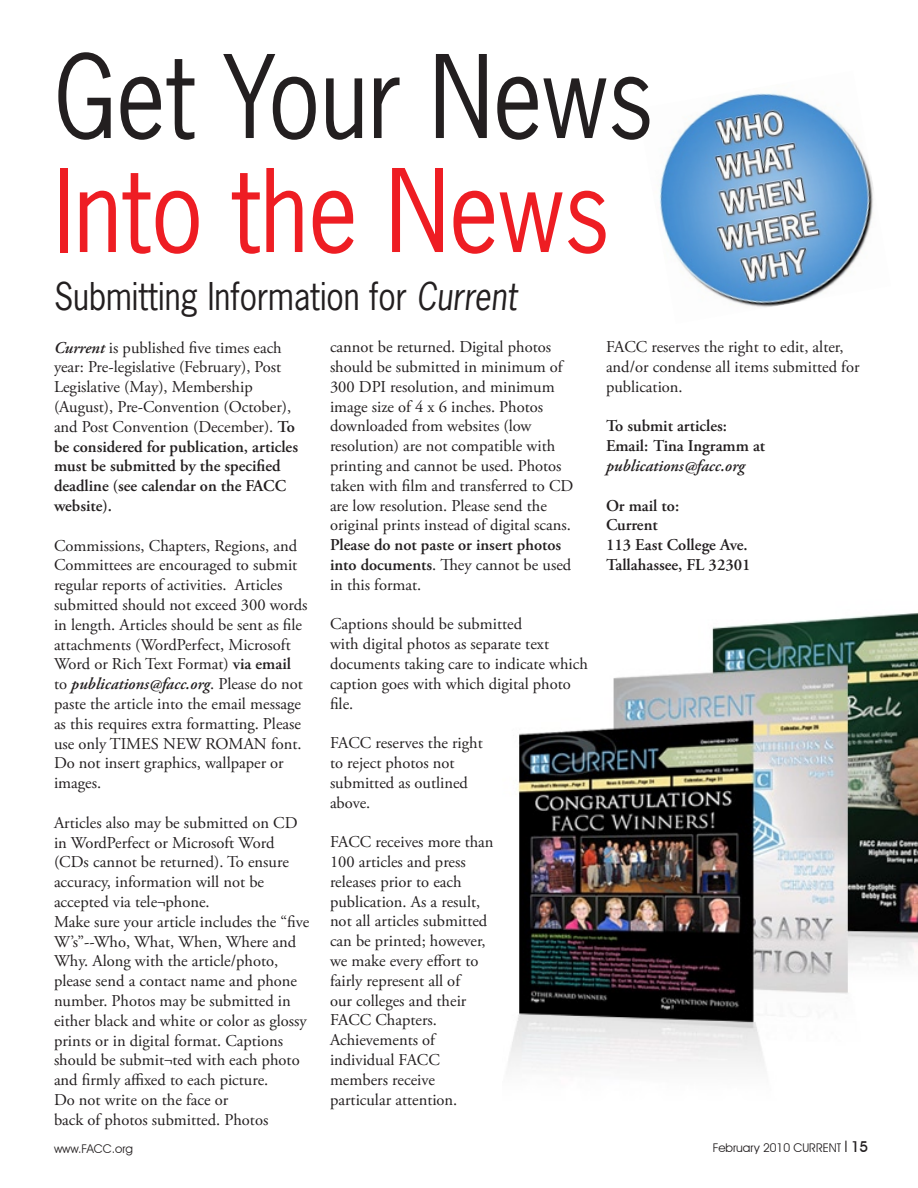
<style>
.page{position:relative;width:918px;height:1188px;background:#fff}
.page>*{position:absolute;margin:0;border:0;box-sizing:border-box;transform-origin:0 0}
.t1{font:108px "News Gothic Std";color:#231f20;scale:.9 1}
.t2{font:108px "News Gothic Std";color:#ee1d23;scale:.9 1}
.t3{font:36px "News Gothic Std";color:#231f20;scale:.9 1}
.t4{font:16.5px/19.8px "Adobe Garamond Pro";color:#231f20}
.t5{font:600 16.5px/19.8px "Adobe Garamond Pro";color:#231f20}
.t6{font:italic 600 16.5px "Adobe Garamond Pro";color:#231f20}
.t7{font:12px "Avant Garde IT Cby BT";color:#231f20}
.s1{font-style:italic}
.s2{font-weight:400}
.s3{font-weight:600;font-style:italic}
.s4{font-weight:600}
.s5{font-size:15.75px}
.s6{font-weight:500;font-size:15px}
</style>
<div class="page">
<img style="left:508px;top:612px;width:410px;height:457px">
<img style="left:659px;top:91px;width:215px;height:216px">
<h1 class="t1" style="left:54px;top:28px;width:668px">Get Your News</h1>
<h1 class="t2" style="left:54px;top:142px;width:619px">Into the News</h1>
<h2 class="t3" style="left:54px;top:273px;width:516px">Submitting Information for <span class="s1">Current</span></h2>
<p class="t4" style="left:606px;top:338px;width:255px">FACC reserves the right to edit, alter, and/or condense all items submitted for publication.</p>
<p class="t5" style="left:606px;top:417px;width:161px">To submit articles:<br>Email: Tina Ingramm at</p>
<p class="t6" style="left:606px;top:456px;width:140px">publications@facc.org</p>
<p class="t5" style="left:606px;top:496px;width:146px">Or mail to:<br>Current<br>113 East College Ave.<br>Tallahassee, FL 32301</p>
<p class="t4" style="left:330px;top:338px;width:245px">cannot be returned. Digital photos should be submitted in minimum of 300 DPI resolution, and minimum image size of 4 x 6 inches. Photos downloaded from websites (low resolution) are not compatible with printing and cannot be used. Photos taken with film and transferred to CD are low resolution. Please send the original prints instead of digital scans.</p>
<p class="t5" style="left:330px;top:535px;width:243px">Please do not paste or insert photos into documents<span class="s2">. They cannot be used in this format.</span></p>
<p class="t4" style="left:330px;top:615px;width:259px">Captions should be submitted<br>with digital photos as separate text documents taking care to indicate which caption goes with which digital photo file.</p>
<p class="t4" style="left:330px;top:734px;width:154px">FACC reserves the right to reject photos not submitted as outlined above.</p>
<p class="t4" style="left:330px;top:833px;width:165px">FACC receives more than<br>100 articles and press releases prior to each publication. As a result, not all articles submitted can be printed; however, we make every effort to fairly represent all of<br>our colleges and their<br>FACC Chapters.<br>Achievements of individual FACC members receive particular attention.</p>
<p class="t4" style="left:54px;top:338px;width:246px"><span class="s3">Current</span> is published five times each year: Pre-legislative (February), Post Legislative (May), Membership (August), Pre-Convention (October), and Post Convention (December). <span class="s4">To be considered for publication, articles must be submitted by the specified deadline (see calendar on the FACC website).</span></p>
<p class="t4" style="left:54px;top:536px;width:255px">Commissions, Chapters, Regions, and Committees are encouraged to submit regular reports of activities. Articles submitted should not exceed 300 words in length. Articles should be sent as file attachments (WordPerfect, Microsoft Word or Rich Text Format) <span class="s4">via email </span>to <span class="s3">publications@facc.org</span>. Please do not paste the article into the email message as this requires extra formatting. Please use only TIMES NEW ROMAN font.<br>Do not insert graphics, wallpaper or images.</p>
<p class="t4" style="left:54px;top:813px;width:257px">Articles also may be submitted on CD in WordPerfect or Microsoft Word (CDs cannot be returned). To ensure accuracy, information will not be accepted via tele¬phone.<br>Make sure your article includes the “five W’s”--Who, What, When, Where and Why. Along with the article/photo, please send a contact name and phone number. Photos may be submitted in either black and white or color as glossy prints or in digital format. Captions should be submit¬ted with each photo and firmly affixed to each picture.<br>Do not write on the face or<br>back of photos submitted. Photos</p>
<p class="t7" style="left:54px;top:1141px;width:80px">www.FACC.org</p>
<p class="t7" style="left:713px;top:1141px;width:147px">February 2010 CURRENT <span class="s5">I</span> <span class="s6">15</span></p>
</div>
